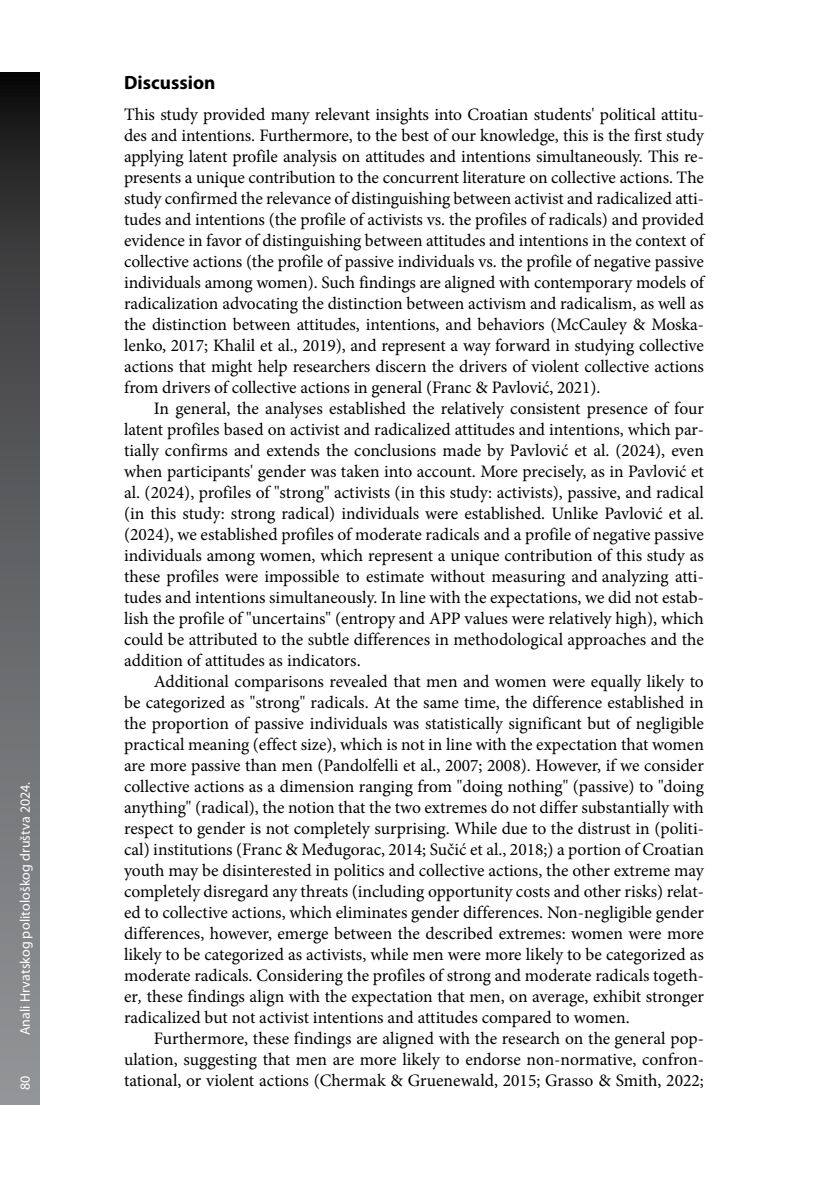
<style>
.page{position:relative;width:828px;height:1180px;background:#fff}
.page>*{position:absolute;margin:0;border:0;box-sizing:border-box;transform-origin:0 0}
.t1{font:700 19.25px "Myriad Pro";color:#000}
.t2{font:17.5px/21px "Minion Pro";letter-spacing:-.005em;color:#000;text-align:justify}
.t3{font:14px "Myriad Pro";letter-spacing:.005em;color:#fff}
.s1{font-style:italic}
</style>
<div class="page">
<svg style="left:0;top:73px;width:40px;height:1032px;background:#5e5f61"></svg>
<p class="t3" style="left:16px;top:1035px;width:255px;rotate:-90deg">Anali Hrvatskog politološkog društva 2024.</p>
<p class="t3" style="left:16px;top:1090px;width:16px;rotate:-90deg">80</p>
<p class="t1" style="left:124px;top:70px;width:93px">Discussion</p>
<p class="t2" style="left:124px;top:104px;width:581px">This study provided many relevant insights into Croatian students' political attitu&shy;des and intentions. Furthermore, to the best of our knowledge, this is the first study applying latent profile analysis on attitudes and intentions simultaneously. This re&shy;presents a unique contribution to the concurrent literature on collective actions. The study confirmed the relevance of distinguishing between activist and radicalized atti&shy;tudes and intentions (the profile of activists vs. the profiles of radicals) and provided evidence in favor of distinguishing between attitudes and intentions in the context of collective actions (the profile of passive individuals vs. the profile of negative passive individuals among women). Such findings are aligned with contemporary models of radicalization advocating the distinction between activism and radicalism, as well as the distinction between attitudes, intentions, and behaviors (McCauley &amp; Moska&shy;lenko, 2017; Khalil et al., 2019), and represent a way forward in studying collective actions that might help researchers discern the drivers of violent collective actions from drivers of collective actions in general (Franc &amp; Pavlović, 2021).</p>
<p class="t2" style="left:124px;top:398px;width:581px;text-indent:30px">In general, the analyses established the relatively consistent presence of four latent profiles based on activist and radicalized attitudes and intentions, which par&shy;tially confirms and extends the conclusions made by Pavlović et al. (2024), even when participants' gender was taken into account. More precisely, as in Pavlović et al. (2024), profiles of "strong" activists (in this study: activists), passive, and radical (in this study: strong radical) individuals were established. Unlike Pavlović et al. (2024), we established profiles of moderate radicals and a profile of negative passive individuals among women, which represent a unique contribution of this study as these profiles were impossible to estimate without measuring and analyzing atti&shy;tudes and intentions simultaneously. In line with the expectations, we did not estab&shy;lish the profile of "uncertains" (entropy and APP values were relatively high), which could be attributed to the subtle differences in methodological approaches and the addition of attitudes as indicators.</p>
<p class="t2" style="left:124px;top:671px;width:581px;text-indent:30px">Additional comparisons revealed that men and women were equally likely to be categorized as "strong" radicals. At the same time, the difference established in the proportion of passive individuals was statistically significant but of negligible practical meaning (effect size), which is not in line with the expectation that women are more passive than men (Pandolfelli et al., 2007; 2008). However, if we consider collective actions as a dimension ranging from "doing nothing" (passive) to "doing anything" (radical), the notion that the two extremes do not differ substantially with respect to gender is not completely surprising. While due to the distrust in (politi&shy;cal) institutions (Franc &amp; Međugorac, 2014; Sučić et al., 2018;) a portion of Croatian youth may be disinterested in politics and collective actions, the other extreme may completely disregard any threats (including opportunity costs and other risks) relat&shy;ed to collective actions, which eliminates gender differences. Non-negligible gender differences, however, emerge between the described extremes: women were more likely to be categorized as activists, while men were more likely to be categorized as moderate radicals. Considering the profiles of strong and moderate radicals togeth&shy;er<span class="s1">,</span> these findings align with the expectation that men, on average, exhibit stronger radicalized but not activist intentions and attitudes compared to women.</p>
<p class="t2" style="left:124px;top:1028px;width:581px;text-indent:30px">Furthermore, these findings are aligned with the research on the general pop&shy;ulation, suggesting that men are more likely to endorse non-normative, confron&shy;tational, or violent actions (Chermak &amp; Gruenewald, 2015; Grasso &amp; Smith, 2022;</p>
</div>
